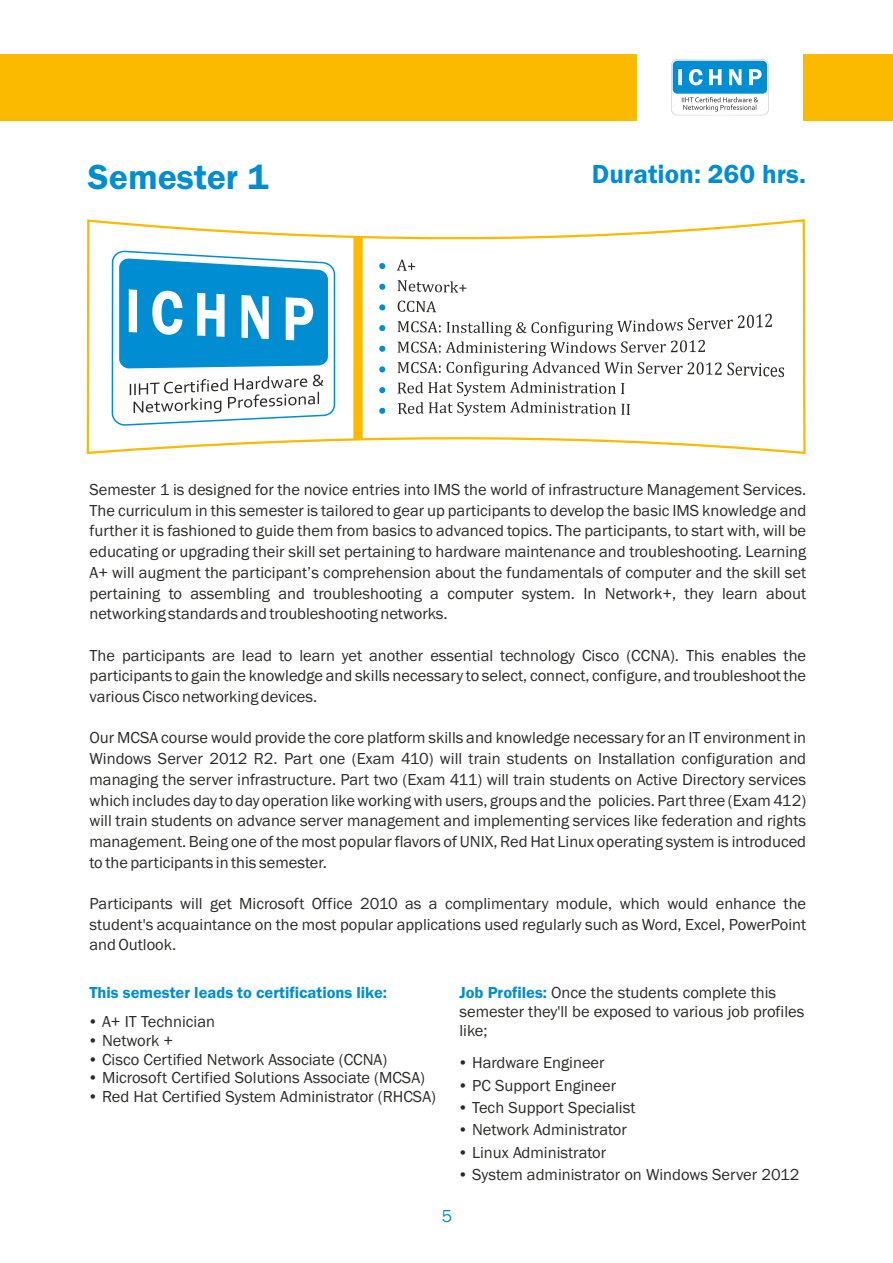
<style>
.page{position:relative;width:893px;height:1263px;background:#fff}
.page>*{position:absolute;margin:0;border:0;box-sizing:border-box;transform-origin:0 0}
.t1{font:600 36px "Franklin Gothic";color:#008dd2}
.t2{font:600 27px "Franklin Gothic";color:#008dd2}
.t3{font:18px "Franklin Gothic";color:#008dd2}
.t4{font:16.5px/20.7px "Franklin Gothic";color:#2b2a29;text-align:justify}
.t5{font:600 16.5px "Franklin Gothic";color:#008dd2}
.s1{font-weight:600;color:#008dd2}
</style>
<div class="page">
<div style="left:0;top:54px;width:636px;height:66px;background:#fbba00"></div>
<svg style="left:671px;top:59px;width:98px;height:56px"></svg>
<div style="left:804px;top:54px;width:89px;height:66px;background:#fbba00"></div>
<svg style="left:86px;top:219px;width:720px;height:236px"></svg>
<svg style="left:111px;top:250px;width:225px;height:176px"></svg>
<svg style="left:379px;top:263px;width:6px;height:151px"></svg>
<svg style="left:397px;top:260px;width:387px;height:156px"></svg>
<h1 class="t1" style="left:88px;top:164px;width:182px">Semester 1</h1>
<h2 class="t2" style="left:592px;top:164px;width:216px">Duration: 260 hrs.</h2>
<p class="t4" style="left:90px;top:480px;width:718px">Semester 1 is designed for the novice entries into IMS the world of infrastructure Management Services.<br>The curriculum in this semester is tailored to gear up participants to develop the basic IMS knowledge and further it is fashioned to guide them from basics to advanced topics. The participants, to start with, will be educating or upgrading their skill set pertaining to hardware maintenance and troubleshooting. Learning A+ will augment the participant’s comprehension about the fundamentals of computer and the skill set pertaining to assembling and troubleshooting a computer system. In Network+, they learn about networking standards and troubleshooting networks.</p>
<p class="t4" style="left:90px;top:646px;width:718px">The participants are lead to learn yet another essential technology Cisco (CCNA). This enables the participants to gain the knowledge and skills necessary to select, connect, configure, and troubleshoot the various Cisco networking devices.</p>
<p class="t4" style="left:89px;top:729px;width:718px">Our MCSA course would provide the core platform skills and knowledge necessary for an IT environment in Windows Server 2012 R2. Part one (Exam 410) will train students on Installation configuration and managing the server infrastructure. Part two (Exam 411) will train students on Active Directory services which includes day to day operation like working with users, groups and the policies. Part three (Exam 412) will train students on advance server management and implementing services like federation and rights management. Being one of the most popular flavors of UNIX, Red Hat Linux operating system is introduced to the participants in this semester.</p>
<p class="t4" style="left:89px;top:894px;width:718px">Participants will get Microsoft Office 2010 as a complimentary module, which would enhance the student's acquaintance on the most popular applications used regularly such as Word, Excel, PowerPoint and Outlook.</p>
<p class="t4" style="left:459px;top:985px;width:347px;line-height:18.8px;text-align:left"><span class="s1">Job Profiles:</span> Once the students complete this semester they'll be exposed to various job profiles like;</p>
<p class="t4" style="left:472px;top:1052px;width:329px;line-height:22.5px;text-align:left">Hardware Engineer<br>PC Support Engineer<br>Tech Support Specialist<br>Network Administrator<br>Linux Administrator<br>System administrator on Windows Server 2012</p>
<p class="t5" style="left:90px;top:987px;width:299px">This semester leads to certifications like:</p>
<p class="t4" style="left:102px;top:1014px;width:335px;line-height:18.8px;text-align:left">A+ IT Technician<br>Network +<br>Cisco Certified Network Associate (CCNA)<br>Microsoft Certified Solutions Associate (MCSA)<br>Red Hat Certified System Administrator (RHCSA)</p>
<p class="t3" style="left:442px;top:1209px;width:12px">5</p>
</div>
